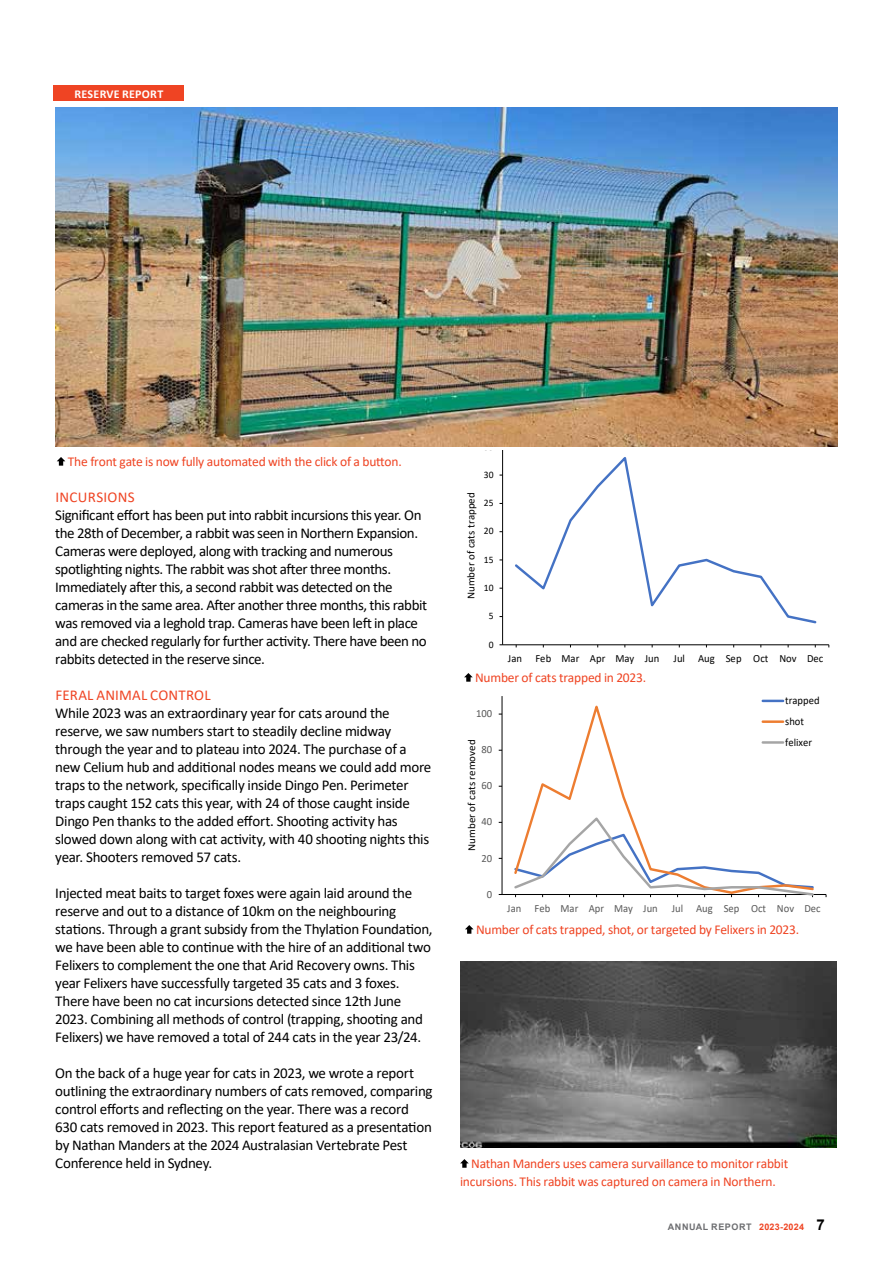
<style>
.page{position:relative;width:893px;height:1263px;background:#fff}
.page>*{position:absolute;margin:0;border:0;box-sizing:border-box;transform-origin:0 0}
.t1{font:15px/18px "Calibri";letter-spacing:-.025em;color:#000}
.t2{font:15px "Calibri";letter-spacing:.015em;color:#ef4423}
.t3{font:13.5px/18px "Calibri";letter-spacing:-.015em;color:#ef4423}
.t4{font:700 12px "Calibri";letter-spacing:.02em;color:#fff}
.t5{font:10.95px "Calibri";color:#595959;scale:.96 1}
.t6{font:10.95px "Calibri";letter-spacing:.005em;color:#000}
.t7{font:10.95px/20.9px "Calibri";letter-spacing:.005em;color:#000;scale:.96 1}
.t8{font:10.65px "Calibri";color:#000}
.t9{font:10.65px "Calibri";color:#000;scale:1.04 1}
.t10{font:9.9px "Calibri";color:#000}
.t11{font:700 9px "Arial";letter-spacing:.055em;color:#6d6e71}
.s1{color:#ef4423}
.s2{font-size:15px;color:#000}
</style>
<div class="page">
<div style="left:54px;top:85px;width:130px;height:16px;background:#ef4423"></div>
<img style="left:55px;top:107px;width:783px;height:339px">
<svg style="left:57px;top:457px;width:8px;height:9px"></svg>
<hr style="left:502px;top:450px;width:1px;height:195px;background:#000">
<hr style="left:503px;top:644px;width:326px;height:1px;background:#000">
<svg style="left:515px;top:457px;width:302px;height:167px"></svg>
<svg style="left:464px;top:673px;width:9px;height:9px"></svg>
<hr style="left:502px;top:696px;width:1px;height:198px;background:#000">
<hr style="left:502px;top:894px;width:324px;height:1px;background:#000">
<svg style="left:532px;top:699px;width:253px;height:116px"></svg>
<svg style="left:514px;top:815px;width:300px;height:82px"></svg>
<hr style="left:763px;top:700px;width:20px;height:2px;background:#4472c4">
<hr style="left:763px;top:720px;width:20px;height:3px;background:#ed7d31">
<hr style="left:763px;top:741px;width:20px;height:3px;background:#a5a5a5">
<svg style="left:465px;top:925px;width:9px;height:9px"></svg>
<svg style="left:460px;top:1159px;width:9px;height:9px"></svg>
<img style="left:461px;top:961px;width:376px;height:186px">
<p class="t4" style="left:75px;top:85px;width:90px">RESERVE REPORT</p>
<p class="t3" style="left:68px;top:452px;width:336px">The front gate is now fully automated with the click of a button.</p>
<p class="t2" style="left:56px;top:486px;width:81px">INCURSIONS</p>
<p class="t1" style="left:55px;top:505px;width:373px">Significant effort has been put into rabbit incursions this year. On the 28th of December, a rabbit was seen in Northern Expansion.<br>Cameras were deployed, along with tracking and numerous spotlighting nights. The rabbit was shot after three months.<br>Immediately after this, a second rabbit was detected on the cameras in the same area. After another three months, this rabbit was removed via a leghold trap. Cameras have been left in place and are checked regularly for further activity. There have been no rabbits detected in the reserve since.</p>
<p class="t2" style="left:56px;top:684px;width:157px">FERAL ANIMAL CONTROL</p>
<p class="t1" style="left:55px;top:703px;width:378px">While 2023 was an extraordinary year for cats around the reserve, we saw numbers start to steadily decline midway through the year and to plateau into 2024. The purchase of a new Celium hub and additional nodes means we could add more traps to the network, specifically inside Dingo Pen. Perimeter traps caught 152 cats this year, with 24 of those caught inside Dingo Pen thanks to the added effort. Shooting activity has slowed down along with cat activity, with 40 shooting nights this year. Shooters removed 57 cats.</p>
<p class="t1" style="left:55px;top:883px;width:379px">Injected meat baits to target foxes were again laid around the reserve and out to a distance of 10km on the neighbouring stations. Through a grant subsidy from the Thylation Foundation, we have been able to continue with the hire of an additional two Felixers to complement the one that Arid Recovery owns. This year Felixers have successfully targeted 35 cats and 3 foxes.<br>There have been no cat incursions detected since 12th June 2023. Combining all methods of control (trapping, shooting and Felixers) we have removed a total of 244 cats in the year 23/24.</p>
<p class="t1" style="left:55px;top:1063px;width:379px">On the back of a huge year for cats in 2023, we wrote a report outlining the extraordinary numbers of cats removed, comparing control efforts and reflecting on the year. There was a record 630 cats removed in 2023. This report featured as a presentation by Nathan Manders at the 2024 Australasian Vertebrate Pest Conference held in Sydney.</p>
<p class="t10" style="left:484px;top:468px;width:11px">30</p>
<p class="t8" style="left:464px;top:599px;width:108px;rotate:-90deg">Number of cats trapped</p>
<p class="t10" style="left:484px;top:496px;width:11px">25</p>
<p class="t10" style="left:484px;top:524px;width:11px">20</p>
<p class="t10" style="left:484px;top:553px;width:11px">15</p>
<p class="t10" style="left:484px;top:581px;width:11px">10</p>
<p class="t10" style="left:489px;top:609px;width:6px">5</p>
<p class="t10" style="left:489px;top:637px;width:6px">0</p>
<p class="t6" style="left:508px;top:651px;width:153px">Jan Feb Mar Apr May Jun</p>
<p class="t6" style="left:674px;top:651px;width:151px">Jul Aug Sep Oct Nov Dec</p>
<p class="t3" style="left:475px;top:668px;width:172px">Number of cats trapped in 2023.</p>
<p class="t5" style="left:476px;top:706px;width:18px">100</p>
<p class="t9" style="left:464px;top:851px;width:109px;rotate:-90deg">Number of cats removed</p>
<p class="t5" style="left:481px;top:742px;width:13px">80</p>
<p class="t5" style="left:481px;top:778px;width:13px">60</p>
<p class="t5" style="left:481px;top:814px;width:13px">40</p>
<p class="t5" style="left:481px;top:850px;width:13px">20</p>
<p class="t5" style="left:487px;top:886px;width:7px">0</p>
<p class="t7" style="left:785px;top:690px;width:37px">trapped shot felixer</p>
<p class="t5" style="left:507px;top:901px;width:158px">Jan Feb Mar Apr May Jun</p>
<p class="t5" style="left:672px;top:901px;width:157px">Jul Aug Sep Oct Nov Dec</p>
<p class="t3" style="left:476px;top:920px;width:325px">Number of cats trapped, shot, or targeted by Felixers in 2023.</p>
<p class="t3" style="left:460px;top:1154px;width:330px;text-indent:11px">Nathan Manders uses camera survaillance to monitor rabbit incursions. This rabbit was captured on camera in Northern.</p>
<p class="t11" style="left:668px;top:1221px;width:159px">ANNUAL REPORT <span class="s1">2023-2024</span> <span class="s2">7</span></p>
</div>
